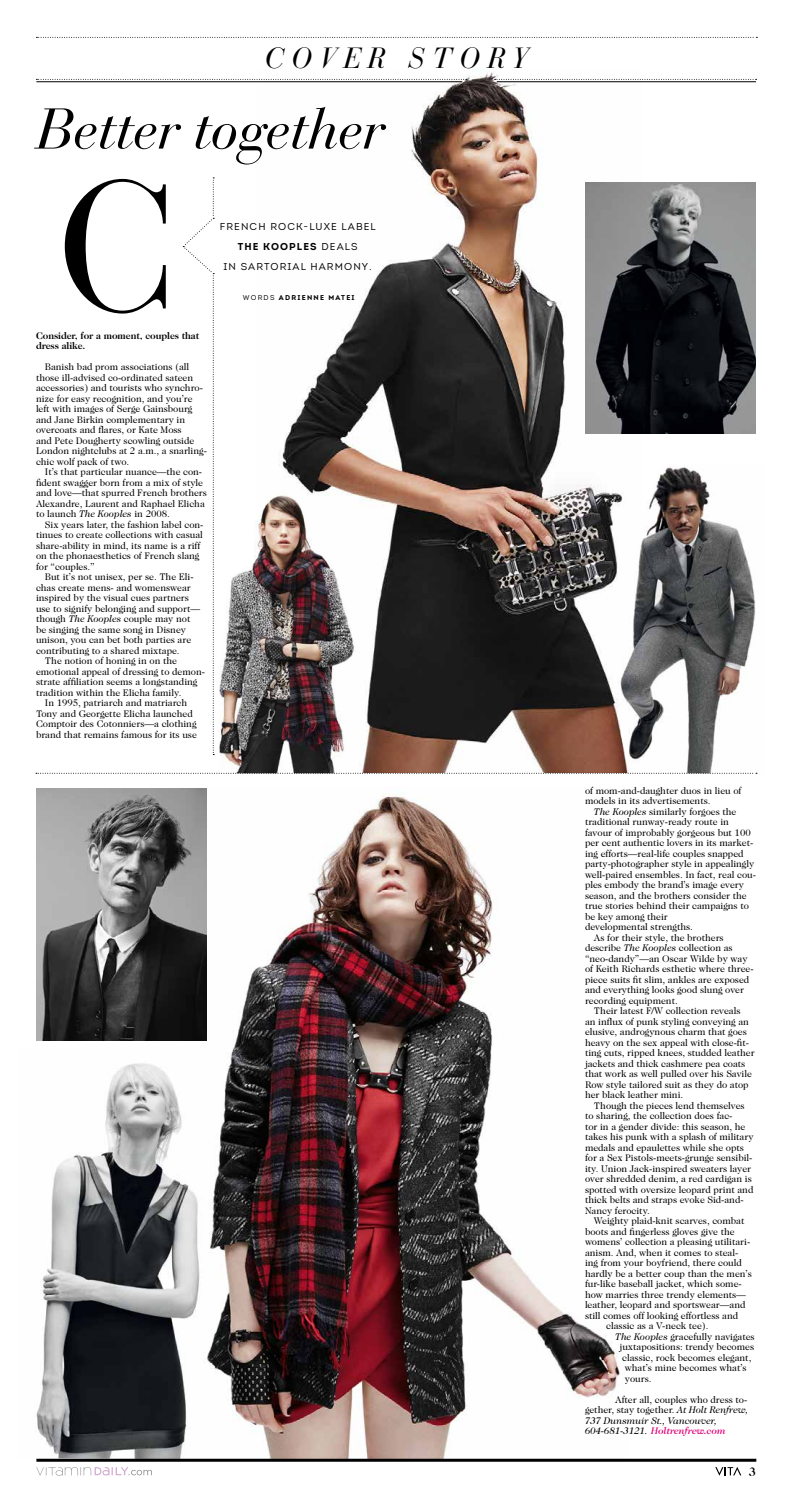
<style>
.page{position:relative;width:792px;height:1512px;background:#fff}
.page>*{position:absolute;margin:0;border:0;box-sizing:border-box;transform-origin:0 0}
.t1{font:italic 57px "Bauer Bodoni";letter-spacing:-.02em;color:#000}
.t2{font:italic 29px "Bauer Bodoni";letter-spacing:.26em;color:#000}
.t3{font:500 12.5px "Caslon Two Twenty Four";color:#000}
.t4{font:10px/20px "Intro";letter-spacing:.11em;color:#000;text-align:center}
.t5{font:9.8px/10.5px "Caslon Two Twenty Four";letter-spacing:-.005em;color:#000}
.t6{font:italic 9.8px/10.5px "Caslon Two Twenty Four";letter-spacing:-.005em;color:#000}
.t7{font:700 9.8px/10.5px "Caslon Two Twenty Four";letter-spacing:-.005em;color:#000}
.t8{font:700 7px "Intro";letter-spacing:.18em;color:#000}
.s1{font-style:italic}
.s2{font-weight:700}
.s3{font-size:11px}
.s4{font-weight:400}
.s5{font-style:normal}
.s6{font-weight:500;color:#e20177}
</style>
<div class="page">
<img style="left:257px;top:72px;width:384px;height:701px">
<svg style="left:36px;top:79px;width:431px;height:1px"></svg>
<svg style="left:495px;top:79px;width:262px;height:1px"></svg>
<svg style="left:36px;top:37px;width:721px;height:1px"></svg>
<hr style="left:36px;top:81px;width:426px;height:1px;background:#000">
<hr style="left:497px;top:81px;width:259px;height:1px;background:#000">
<svg style="left:36px;top:1467px;width:116px;height:9px"></svg>
<svg style="left:715px;top:1467px;width:26px;height:9px"></svg>
<img style="left:140px;top:794px;width:489px;height:665px">
<img style="left:36px;top:788px;width:171px;height:252px">
<img style="left:585px;top:182px;width:171px;height:252px">
<img style="left:612px;top:465px;width:146px;height:308px">
<img style="left:219px;top:493px;width:137px;height:280px">
<img style="left:36px;top:1050px;width:171px;height:409px">
<hr style="left:36px;top:1459px;width:720px;height:3px;background:#000">
<svg style="left:65px;top:179px;width:101px;height:135px"></svg>
<svg style="left:183px;top:178px;width:31px;height:577px"></svg>
<svg style="left:36px;top:773px;width:721px;height:1px"></svg>
<h2 class="t2" style="left:264px;top:40px;width:264px">COVER STORY</h2>
<h1 class="t1" style="left:36px;top:95px;width:350px">Better together</h1>
<p class="t7" style="left:36px;top:330px;width:165px">Consider, for a moment, couples that dress alike.</p>
<p class="t5" style="left:36px;top:361px;width:172px;text-indent:9px">Banish bad prom associations (all those ill-advised co-ordinated sateen accessories) and tourists who synchro&shy;nize for easy recognition, and you’re left with images of Serge Gainsbourg and Jane Birkin complementary in overcoats and flares, or Kate Moss<br>and Pete Dougherty scowling outside London nightclubs at 2 a.m., a snarling&shy;chic wolf pack of two.</p>
<p class="t5" style="left:36px;top:466px;width:173px;text-indent:9px">It’s that particular nuance—the con&shy;fident swagger born from a mix of style and love—that spurred French brothers Alexandre, Laurent and Raphael Elicha to launch <span class="s1">The Kooples</span> in 2008.</p>
<p class="t5" style="left:36px;top:519px;width:169px;text-indent:9px">Six years later, the fashion label con&shy;tinues to create collections with casual share-ability in mind, its name is a riff on the phonaesthetics of French slang for “couples.”</p>
<p class="t5" style="left:45px;top:571px;width:150px">But it’s not unisex, per se. The Eli-</p>
<p class="t5" style="left:36px;top:582px;width:156px">chas create mens- and womenswear</p>
<p class="t5" style="left:36px;top:592px;width:155px">inspired by the visual cues partners</p>
<p class="t5" style="left:36px;top:603px;width:166px">use to signify belonging and support—</p>
<p class="t5" style="left:36px;top:613px;width:156px">though <span class="s1">The Kooples</span> couple may not</p>
<p class="t5" style="left:36px;top:624px;width:152px">be singing the same song in Disney</p>
<p class="t5" style="left:36px;top:634px;width:157px">unison, you can bet both parties are</p>
<p class="t5" style="left:36px;top:645px;width:145px">contributing to a shared mixtape.</p>
<p class="t5" style="left:45px;top:655px;width:134px">The notion of honing in on the</p>
<p class="t5" style="left:36px;top:666px;width:171px">emotional appeal of dressing to demon-</p>
<p class="t5" style="left:36px;top:676px;width:163px">strate affiliation seems a longstanding</p>
<p class="t5" style="left:36px;top:687px;width:147px">tradition within the Elicha family.</p>
<p class="t5" style="left:45px;top:697px;width:144px">In 1995, patriarch and matriarch</p>
<p class="t5" style="left:36px;top:708px;width:158px">Tony and Georgette Elicha launched</p>
<p class="t5" style="left:36px;top:718px;width:162px">Comptoir des Cotonniers—a clothing</p>
<p class="t5" style="left:36px;top:729px;width:162px">brand that remains famous for its use</p>
<p class="t4" style="left:220px;top:216px;width:157px">FRENCH ROCK-LUXE LABEL<br><span class="s2">THE KOOPLES</span> DEALS<br>IN SARTORIAL HARMONY<span class="s3">.</span></p>
<p class="t8" style="left:243px;top:294px;width:113px"><span class="s4">WORDS</span> ADRIENNE MATEI</p>
<p class="t5" style="left:585px;top:785px;width:158px">of mom-and-daughter duos in lieu of models in its advertisements.</p>
<p class="t5" style="left:594px;top:806px;width:144px"><span class="s1">The Kooples</span> similarly forgoes the</p>
<p class="t5" style="left:585px;top:817px;width:145px">traditional runway-ready route in</p>
<p class="t5" style="left:585px;top:827px;width:167px">favour of improbably gorgeous but 100</p>
<p class="t5" style="left:585px;top:838px;width:170px">per cent authentic lovers in its market-</p>
<p class="t5" style="left:585px;top:848px;width:160px">ing efforts—real-life couples snapped</p>
<p class="t5" style="left:585px;top:859px;width:171px">party-photographer style in appealingly</p>
<p class="t5" style="left:585px;top:869px;width:173px">well-paired ensembles. In fact, real cou-</p>
<p class="t5" style="left:585px;top:880px;width:161px">ples embody the brand’s image every</p>
<p class="t5" style="left:585px;top:890px;width:163px">season, and the brothers consider the</p>
<p class="t5" style="left:585px;top:901px;width:165px">true stories behind their campaigns to</p>
<p class="t5" style="left:585px;top:911px;width:84px">be key among their</p>
<p class="t5" style="left:585px;top:922px;width:109px">developmental strengths.</p>
<p class="t5" style="left:594px;top:932px;width:131px">As for their style, the brothers</p>
<p class="t5" style="left:585px;top:943px;width:149px">describe <span class="s1">The Kooples</span> collection as</p>
<p class="t5" style="left:585px;top:953px;width:164px">“neo-dandy”—an Oscar Wilde by way</p>
<p class="t5" style="left:585px;top:964px;width:170px">of Keith Richards esthetic where three-</p>
<p class="t5" style="left:585px;top:974px;width:166px">piece suits fit slim, ankles are exposed</p>
<p class="t5" style="left:585px;top:985px;width:161px">and everything looks good slung over</p>
<p class="t5" style="left:585px;top:995px;width:94px">recording equipment.</p>
<p class="t5" style="left:594px;top:1006px;width:148px">Their latest F/W collection reveals</p>
<p class="t5" style="left:585px;top:1016px;width:166px">an influx of punk styling conveying an</p>
<p class="t5" style="left:585px;top:1027px;width:163px">elusive, androgynous charm that goes</p>
<p class="t5" style="left:585px;top:1037px;width:166px">heavy on the sex appeal with close-fit-</p>
<p class="t5" style="left:585px;top:1048px;width:171px">ting cuts, ripped knees, studded leather</p>
<p class="t5" style="left:585px;top:1058px;width:162px">jackets and thick cashmere pea coats</p>
<p class="t5" style="left:585px;top:1069px;width:168px">that work as well pulled over his Savile</p>
<p class="t5" style="left:585px;top:1079px;width:165px">Row style tailored suit as they do atop</p>
<p class="t5" style="left:585px;top:1090px;width:100px">her black leather mini.</p>
<p class="t5" style="left:594px;top:1100px;width:152px">Though the pieces lend themselves</p>
<p class="t5" style="left:585px;top:1111px;width:149px">to sharing, the collection does fac-</p>
<p class="t5" style="left:585px;top:1121px;width:162px">tor in a gender divide: this season, he</p>
<p class="t5" style="left:585px;top:1132px;width:170px">takes his punk with a splash of military</p>
<p class="t5" style="left:585px;top:1142px;width:161px">medals and epaulettes while she opts</p>
<p class="t5" style="left:585px;top:1153px;width:169px">for a Sex Pistols-meets-grunge sensibil-</p>
<p class="t5" style="left:585px;top:1163px;width:168px">ity. Union Jack-inspired sweaters layer</p>
<p class="t5" style="left:585px;top:1174px;width:168px">over shredded denim, a red cardigan is</p>
<p class="t5" style="left:585px;top:1184px;width:170px">spotted with oversize leopard print and</p>
<p class="t5" style="left:585px;top:1195px;width:160px">thick belts and straps evoke Sid-and-</p>
<p class="t5" style="left:585px;top:1205px;width:67px">Nancy ferocity.</p>
<p class="t5" style="left:594px;top:1216px;width:152px">Weighty plaid-knit scarves, combat</p>
<p class="t5" style="left:585px;top:1226px;width:151px">boots and fingerless gloves give the</p>
<p class="t5" style="left:585px;top:1237px;width:167px">womens’ collection a pleasing utilitari-</p>
<p class="t5" style="left:585px;top:1247px;width:155px">anism. And, when it comes to steal-</p>
<p class="t5" style="left:585px;top:1258px;width:158px">ing from your boyfriend, there could</p>
<p class="t5" style="left:585px;top:1268px;width:168px">hardly be a better coup than the men’s</p>
<p class="t5" style="left:585px;top:1279px;width:158px">fur-like baseball jacket, which some-</p>
<p class="t5" style="left:585px;top:1289px;width:163px">how marries three trendy elements—</p>
<p class="t5" style="left:585px;top:1300px;width:162px">leather, leopard and sportswear—and</p>
<p class="t5" style="left:585px;top:1310px;width:155px">still comes off looking effortless and</p>
<p class="t5" style="left:606px;top:1321px;width:104px">classic as a V-neck tee).</p>
<p class="t5" style="left:615px;top:1331px;width:141px"><span class="s1">The Kooples</span> gracefully navigates</p>
<p class="t5" style="left:620px;top:1342px;width:136px">juxtapositions: trendy becomes</p>
<p class="t5" style="left:622px;top:1352px;width:131px">classic, rock becomes elegant,</p>
<p class="t5" style="left:625px;top:1363px;width:123px">what’s mine becomes what’s</p>
<p class="t5" style="left:625px;top:1373px;width:28px">yours.</p>
<p class="t6" style="left:585px;top:1394px;width:165px;text-indent:30px"><span class="s5">After all, couples who dress to&shy;gether, stay together.</span> At Holt Renfrew, 737 Dunsmuir St., Vancouver, 604-681-3121. <span class="s6">Holtrenfrew.com</span></p>
<p class="t3" style="left:749px;top:1464px;width:9px">3</p>
</div>
